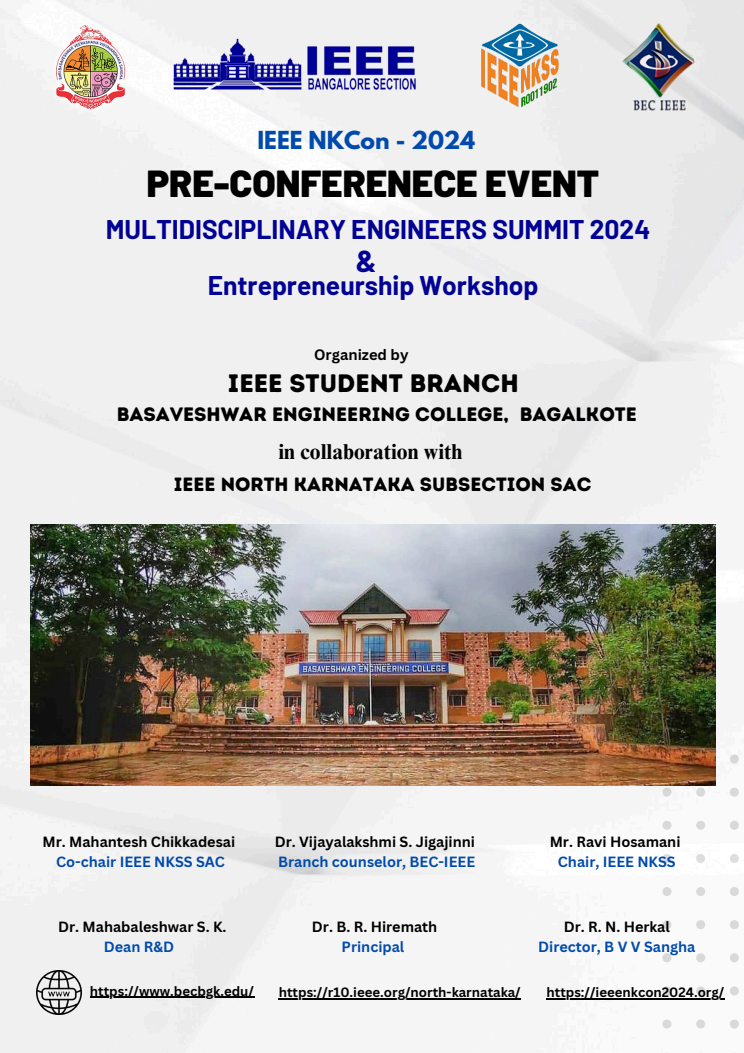
<style>
.page{position:relative;width:744px;height:1053px;background:#fff}
.page>*{position:absolute;margin:0;border:0;box-sizing:border-box;transform-origin:0 0}
.t1{font:900 37.56px "Barlow";color:#000}
.t2{font:700 29.6px "Barlow";color:#010195}
.t3{font:700 26.4px "Barlow";color:#010195}
.t4{font:25.2px "Intro Rust Base";color:#000}
.t5{font:700 22px "League Spartan";color:#004aad}
.t6{font:700 21.6px "Times NRMT Pro";color:#000}
.t7{font:19.4px "Intro Rust Base";color:#000}
.t8{font:19.2px "Intro Rust Base";color:#000}
.t9{font:700 14.68px "Canva Sans";color:#000}
.t10{font:700 14.4px/19.8px "Canva Sans";color:#000;text-align:center}
.t11{font:700 14.4px/19.8px "Canva Sans";color:#004aad;text-align:center}
.t12{font:700 13.2px "Canva Sans";color:#000}
.s1{color:#004aad}
.s2{color:#000}
</style>
<div class="page">
<img style="left:0;top:0;width:744px;height:1052px">
<svg style="left:662px;top:1019px;width:10px;height:9px"></svg>
<svg style="left:662px;top:986px;width:10px;height:9px"></svg>
<svg style="left:662px;top:953px;width:10px;height:9px"></svg>
<svg style="left:662px;top:920px;width:10px;height:9px"></svg>
<svg style="left:662px;top:887px;width:10px;height:9px"></svg>
<svg style="left:662px;top:853px;width:10px;height:10px"></svg>
<svg style="left:662px;top:820px;width:10px;height:9px"></svg>
<svg style="left:662px;top:787px;width:10px;height:9px"></svg>
<svg style="left:696px;top:1019px;width:9px;height:9px"></svg>
<svg style="left:696px;top:986px;width:9px;height:9px"></svg>
<svg style="left:696px;top:953px;width:9px;height:9px"></svg>
<svg style="left:696px;top:920px;width:9px;height:9px"></svg>
<svg style="left:696px;top:887px;width:9px;height:9px"></svg>
<svg style="left:696px;top:853px;width:9px;height:9px"></svg>
<svg style="left:696px;top:820px;width:9px;height:9px"></svg>
<svg style="left:696px;top:787px;width:9px;height:9px"></svg>
<svg style="left:730px;top:1019px;width:9px;height:9px"></svg>
<svg style="left:730px;top:986px;width:9px;height:9px"></svg>
<svg style="left:730px;top:953px;width:9px;height:9px"></svg>
<svg style="left:730px;top:920px;width:9px;height:9px"></svg>
<svg style="left:730px;top:887px;width:9px;height:9px"></svg>
<svg style="left:730px;top:853px;width:9px;height:9px"></svg>
<svg style="left:730px;top:820px;width:9px;height:9px"></svg>
<svg style="left:730px;top:787px;width:9px;height:9px"></svg>
<svg style="left:730px;top:754px;width:9px;height:9px"></svg>
<img style="left:615px;top:22px;width:89px;height:89px">
<img style="left:164px;top:18px;width:265px;height:96px">
<img style="left:477px;top:4px;width:86px;height:123px">
<img style="left:52px;top:23px;width:77px;height:93px">
<img style="left:36px;top:970px;width:46px;height:43px">
<hr style="left:90px;top:996px;width:164px;height:1px;background:#000">
<hr style="left:547px;top:998px;width:178px;height:1px;background:#000">
<img style="left:31px;top:524px;width:684px;height:261px">
<hr style="left:279px;top:998px;width:242px;height:1px;background:#000">
<h6 class="t5" style="left:258px;top:129px;width:219px">IEEE NKCon - 2024</h6>
<h5 class="t1" style="left:147px;top:159px;width:454px">PRE-CONFERENECE EVENT</h5>
<h6 class="t3" style="left:106px;top:212px;width:546px">MULTIDISCIPLINARY ENGINEERS SUMMIT 2024</h6>
<h6 class="t3" style="left:208px;top:268px;width:332px">Entrepreneurship Workshop</h6>
<p class="t2" style="left:356px;top:242px;width:22px">&amp;</p>
<h6 class="t9" style="left:314px;top:344px;width:96px">Organized by</h6>
<h6 class="t4" style="left:228px;top:368px;width:292px">IEEE STUDENT BRANCH</h6>
<h6 class="t7" style="left:117px;top:402px;width:394px">BASAVESHWAR ENGINEERING COLLEGE,</h6>
<h6 class="t7" style="left:520px;top:402px;width:119px">BAGALKOTE</h6>
<h6 class="t6" style="left:278px;top:443px;width:185px">in collaboration with</h6>
<h4 class="t8" style="left:174px;top:472px;width:419px">IEEE NORTH KARNATAKA SUBSECTION SAC</h4>
<p class="t10" style="left:43px;top:831px;width:194px">Mr. Mahantesh Chikkadesai<br><span class="s1">Co-chair IEEE NKSS SAC</span></p>
<p class="t10" style="left:275px;top:831px;width:202px;text-align:left">Dr. Vijayalakshmi S. Jigajinni<br><span class="s1">Branch counselor, BEC-IEEE</span></p>
<h4 class="t10" style="left:550px;top:831px;width:132px">Mr. Ravi Hosamani<br><span class="s1">Chair, IEEE NKSS</span></h4>
<h5 class="t10" style="left:58px;top:916px;width:170px">Dr. Mahabaleshwar S. K.<br><span class="s1">Dean R&amp;D</span></h5>
<p class="t10" style="left:312px;top:916px;width:127px">Dr. B. R. Hiremath<br><span class="s1">Principal</span></p>
<p class="t11" style="left:538px;top:916px;width:159px"><span class="s2">Dr. R. N. Herkal<br></span>Director, B V V Sangha</p>
<h2 class="t12" style="left:90px;top:981px;width:166px">https://www.becbgk.edu/</h2>
<p class="t12" style="left:547px;top:983px;width:179px">https://ieeenkcon2024.org/</p>
<p class="t12" style="left:279px;top:983px;width:243px">https://r10.ieee.org/north-karnataka/</p>
</div>
